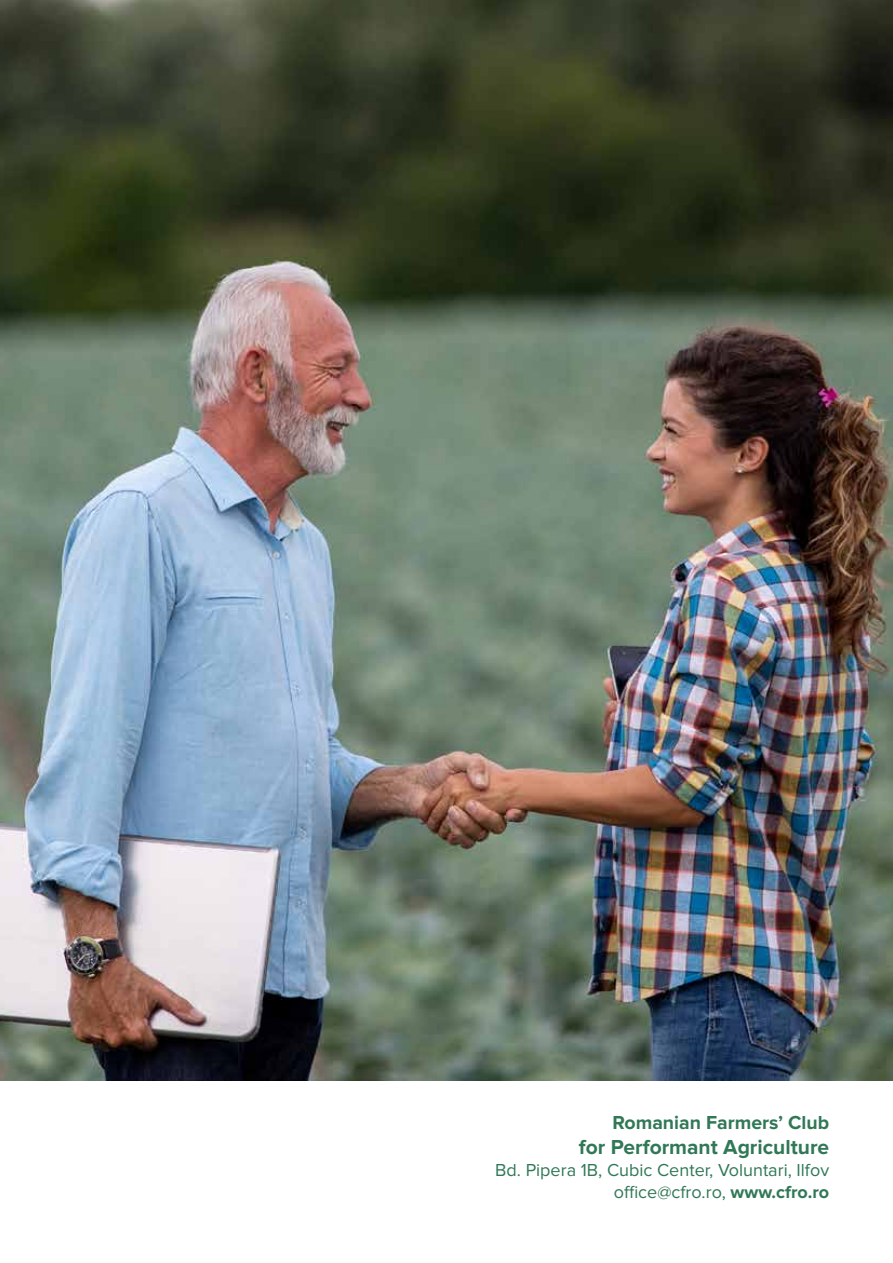
<style>
.page{position:relative;width:893px;height:1263px;background:#fff}
.page>*{position:absolute;margin:0;border:0;box-sizing:border-box;transform-origin:0 0}
.t1{font:700 21px "Proxima Nova";color:#317857}
.t2{font:700 19.5px "Proxima Nova";color:#317857}
.t3{font:18px/21.6px "Proxima Nova";color:#317857;text-align:right}
.s1{font-weight:700}
</style>
<div class="page">
<img style="left:0;top:0;width:893px;height:1080px">
<p class="t2" style="left:613px;top:1114px;width:218px">Romanian Farmers’ Club</p>
<p class="t1" style="left:579px;top:1138px;width:252px">for Performant Agriculture</p>
<p class="t3" style="left:495px;top:1160px;width:335px">Bd. Pipera 1B, Cubic Center, Voluntari, Ilfov office@cfro.ro, <span class="s1">www.cfro.ro</span></p>
</div>
